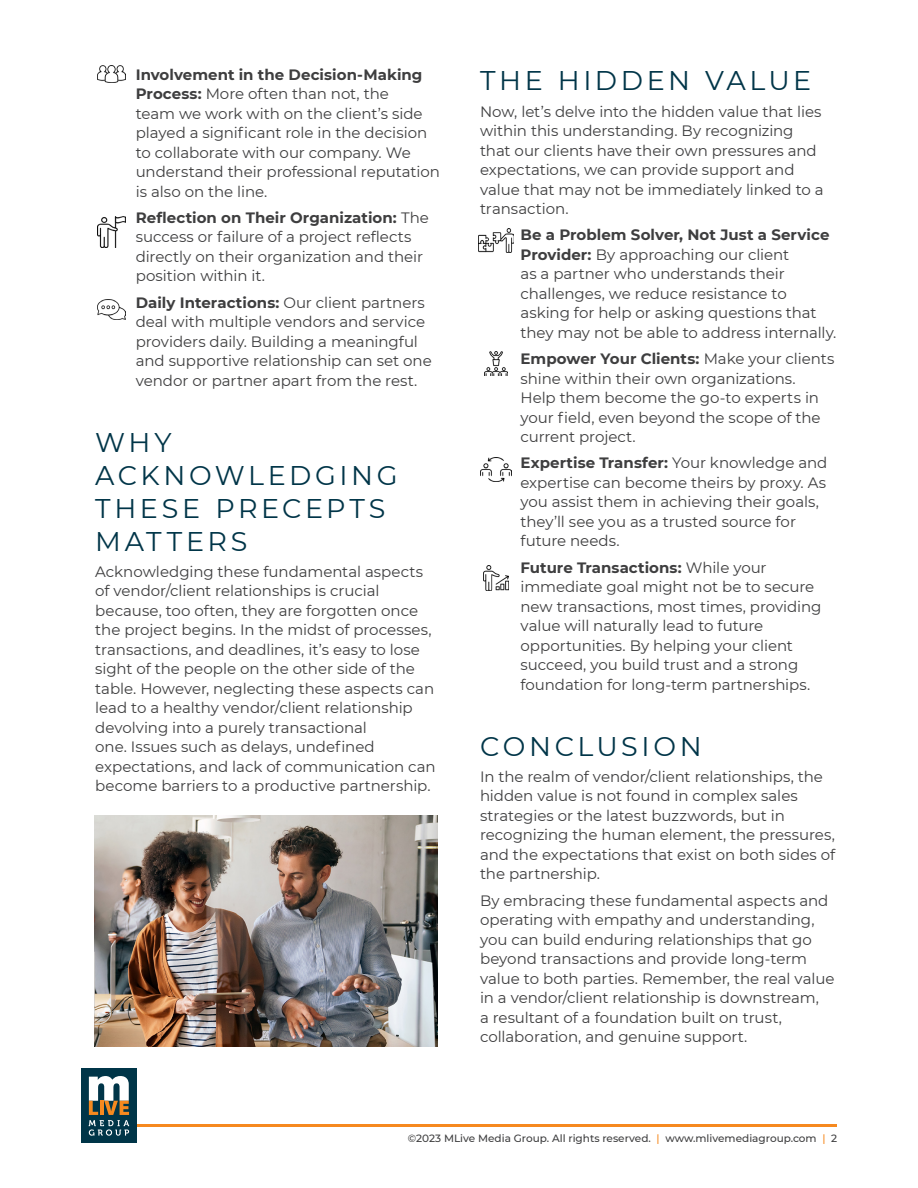
<style>
.page{position:relative;width:918px;height:1188px;background:#fff}
.page>*{position:absolute;margin:0;border:0;box-sizing:border-box;transform-origin:0 0}
.BodyIndent{font:27px/33px "Montserrat";letter-spacing:.13em;color:#003548}
.BodyIndent-2{font:15px/19.5px "Montserrat";letter-spacing:-.005em;color:#3e3e3f}
.t1{font:500 10.5px "Montserrat";color:#3e3e3f}
.s1{font-weight:700}
.s2{color:#f6891f}
</style>
<div class="page">
<img style="left:479px;top:228px;width:34px;height:25px">
<img style="left:485px;top:351px;width:22px;height:25px">
<img style="left:480px;top:457px;width:32px;height:25px">
<img style="left:483px;top:566px;width:26px;height:24px">
<img style="left:97px;top:65px;width:29px;height:18px">
<img style="left:97px;top:216px;width:29px;height:32px">
<img style="left:97px;top:300px;width:29px;height:20px">
<img style="left:94px;top:816px;width:343px;height:231px">
<hr style="left:105px;top:1124px;width:732px;height:2px;background:#f6891f">
<div style="left:81px;top:1069px;width:56px;height:74px;background:#003548"></div>
<svg style="left:89px;top:1076px;width:40px;height:60px"></svg>
<p class="BodyIndent-2" style="left:136px;top:64px;width:306px"><span class="s1">Involvement in the Decision-Making Process:</span> More often than not, the<br>team we work with on the client’s side played a significant role in the decision to collaborate with our company. We understand their professional reputation is also on the line.</p>
<p class="BodyIndent-2" style="left:136px;top:207px;width:295px"><span class="s1">Reflection on Their Organization:</span> The success or failure of a project reflects directly on their organization and their position within it.</p>
<p class="BodyIndent-2" style="left:136px;top:292px;width:297px"><span class="s1">Daily Interactions:</span> Our client partners deal with multiple vendors and service providers daily. Building a meaningful and supportive relationship can set one vendor or partner apart from the rest.</p>
<p class="BodyIndent" style="left:95px;top:425px;width:304px">WHY<br>ACKNOWLEDGING<br>THESE PRECEPTS<br>MATTERS</p>
<p class="BodyIndent-2" style="left:95px;top:561px;width:342px">Acknowledging these fundamental aspects of vendor/client relationships is crucial because, too often, they are forgotten once the project begins. In the midst of processes, transactions, and deadlines, it’s easy to lose sight of the people on the other side of the table. However, neglecting these aspects can lead to a healthy vendor/client relationship devolving into a purely transactional<br>one. Issues such as delays, undefined expectations, and lack of communication can become barriers to a productive partnership.</p>
<p class="BodyIndent" style="left:480px;top:63px;width:333px">THE HIDDEN VALUE</p>
<p class="BodyIndent-2" style="left:480px;top:101px;width:345px">Now, let’s delve into the hidden value that lies within this understanding. By recognizing that our clients have their own pressures and expectations, we can provide support and value that may not be immediately linked to a transaction.</p>
<p class="BodyIndent-2" style="left:520px;top:225px;width:317px"><span class="s1">Be a Problem Solver, Not Just a Service Provider:</span> By approaching our client<br>as a partner who understands their challenges, we reduce resistance to asking for help or asking questions that they may not be able to address internally.</p>
<p class="BodyIndent-2" style="left:520px;top:348px;width:316px"><span class="s1">Empower Your Clients:</span> Make your clients shine within their own organizations.<br>Help them become the go-to experts in your field, even beyond the scope of the current project.</p>
<p class="BodyIndent-2" style="left:520px;top:453px;width:308px"><span class="s1">Expertise Transfer:</span> Your knowledge and expertise can become theirs by proxy. As you assist them in achieving their goals, they’ll see you as a trusted source for future needs.</p>
<p class="BodyIndent-2" style="left:520px;top:557px;width:302px"><span class="s1">Future Transactions:</span> While your immediate goal might not be to secure new transactions, most times, providing value will naturally lead to future opportunities. By helping your client succeed, you build trust and a strong foundation for long-term partnerships.</p>
<p class="BodyIndent" style="left:480px;top:728px;width:223px">CONCLUSION</p>
<p class="BodyIndent-2" style="left:480px;top:766px;width:357px">In the realm of vendor/client relationships, the hidden value is not found in complex sales strategies or the latest buzzwords, but in recognizing the human element, the pressures, and the expectations that exist on both sides of the partnership.</p>
<p class="BodyIndent-2" style="left:480px;top:890px;width:356px">By embracing these fundamental aspects and operating with empathy and understanding, you can build enduring relationships that go beyond transactions and provide long-term value to both parties. Remember, the real value in a vendor/client relationship is downstream,<br>a resultant of a foundation built on trust, collaboration, and genuine support.</p>
<p class="t1" style="left:408px;top:1131px;width:431px">©2023 MLive Media Group. All rights reserved. <span class="s2">|</span> www.mlivemediagroup.com <span class="s2">|</span> 2</p>
</div>
